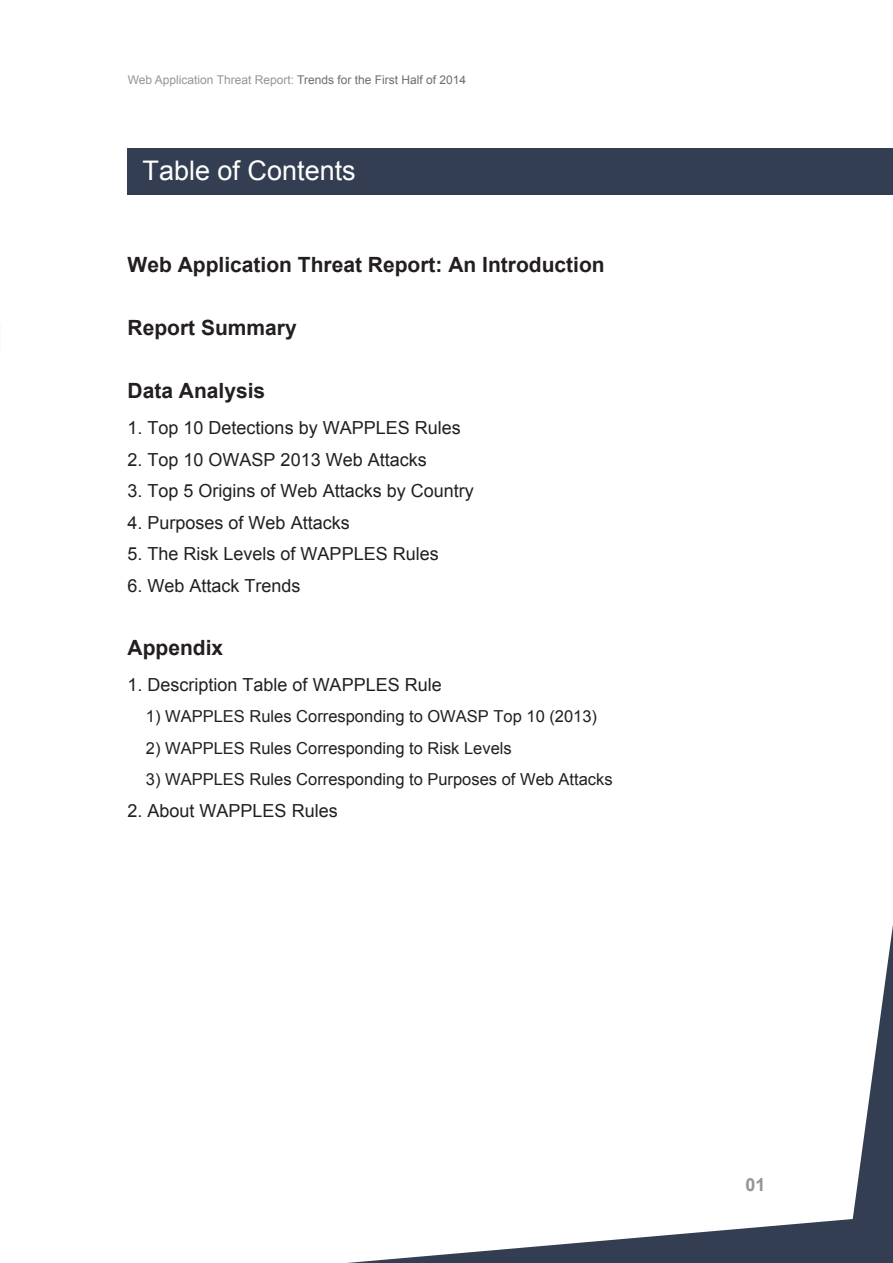
<style>
.page{position:relative;width:893px;height:1263px;background:#fff}
.page>*{position:absolute;margin:0;border:0;box-sizing:border-box;transform-origin:0 0}
.t1{font:27px "Arial";color:#fff}
.t2{font:700 21px "Arial";color:#231f20}
.t3{font:18px "Arial";color:#231f20}
.t4{font:700 18px "Arial";color:#939598}
.t5{font:16.5px "Arial";color:#231f20}
.t6{font:12px "Arial";color:#939598}
.s1{color:#6c6d70}
</style>
<div class="page">
<svg style="left:347px;top:925px;width:546px;height:338px"></svg>
<div style="left:128px;top:149px;width:765px;height:46px;background:#343e52"></div>
<p class="t6" style="left:128px;top:72px;width:340px">Web Application Threat Report: <span class="s1">Trends for the First Half of 2014</span></p>
<h1 class="t1" style="left:143px;top:153px;width:215px">Table of Contents</h1>
<p class="t2" style="left:128px;top:251px;width:479px">Web Application Threat Report: An Introduction</p>
<p class="t2" style="left:128px;top:314px;width:171px">Report Summary</p>
<p class="t2" style="left:128px;top:377px;width:139px">Data Analysis</p>
<p class="t3" style="left:128px;top:416px;width:335px">1. Top 10 Detections by WAPPLES Rules</p>
<p class="t3" style="left:128px;top:447px;width:301px">2. Top 10 OWASP 2013 Web Attacks</p>
<p class="t3" style="left:128px;top:479px;width:348px">3. Top 5 Origins of Web Attacks by Country</p>
<p class="t3" style="left:128px;top:510px;width:224px">4. Purposes of Web Attacks</p>
<p class="t3" style="left:128px;top:542px;width:313px">5. The Risk Levels of WAPPLES Rules</p>
<p class="t3" style="left:128px;top:573px;width:175px">6. Web Attack Trends</p>
<p class="t2" style="left:128px;top:633px;width:97px">Appendix</p>
<p class="t3" style="left:128px;top:672px;width:316px">1. Description Table of WAPPLES Rule</p>
<p class="t5" style="left:146px;top:705px;width:453px">1) WAPPLES Rules Corresponding to OWASP Top 10 (2013)</p>
<p class="t5" style="left:146px;top:737px;width:367px">2) WAPPLES Rules Corresponding to Risk Levels</p>
<p class="t5" style="left:146px;top:768px;width:468px">3) WAPPLES Rules Corresponding to Purposes of Web Attacks</p>
<p class="t3" style="left:128px;top:798px;width:212px">2. About WAPPLES Rules</p>
<p class="t4" style="left:745px;top:1172px;width:22px">01</p>
</div>
